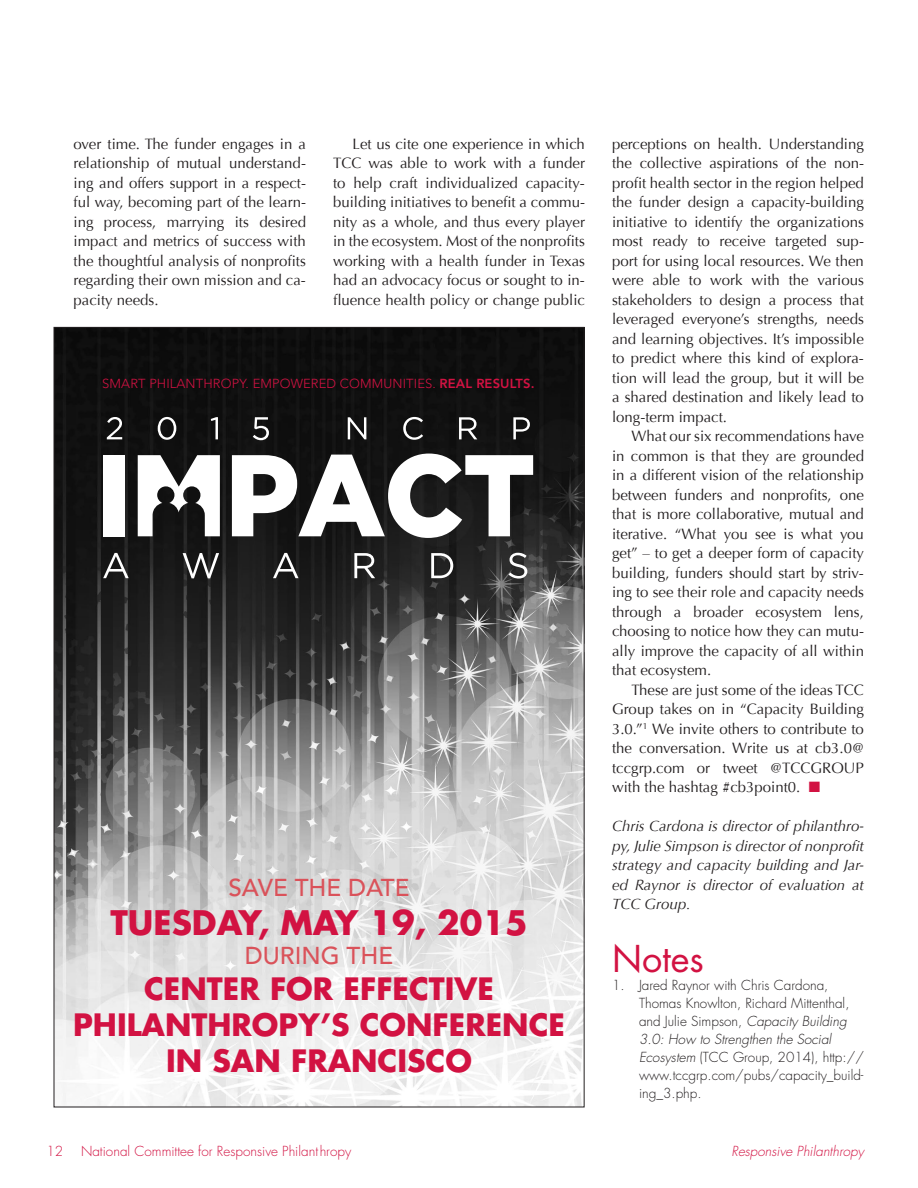
<style>
.page{position:relative;width:918px;height:1188px;background:#fff}
.page>*{position:absolute;margin:0;border:0;box-sizing:border-box;transform-origin:0 0}
.t1{font:36px "Futura";color:#d21242}
.t2{font:700 32.85px "Futura";color:#d21242}
.t3{font:700 30px/36px "Futura";color:#d21242;text-align:center}
.t4{font:500 24.3px "Avenir";color:#da525a}
.t5{font:15px/19.5px "Optima";color:#231f20;text-align:justify}
.t6{font:italic 15px/19.5px "Optima";color:#231f20;text-align:justify}
.t7{font:300 13.5px/18px "Futura";color:#231f20}
.t8{font:300 13.5px "Futura";color:#d21242}
.t9{font:italic 300 13.5px "Futura";color:#d21242}
.t10{font:300 13.05px "Avenir";letter-spacing:.01em;color:#d21242}
.s1{color:#d21242}
.s2{font-style:italic}
.s3{font-weight:800}
</style>
<div class="page">
<img style="left:56px;top:329px;width:527px;height:776px">
<svg style="left:107px;top:417px;width:15px;height:22px"></svg>
<svg style="left:158px;top:417px;width:18px;height:23px"></svg>
<svg style="left:211px;top:417px;width:7px;height:22px"></svg>
<svg style="left:348px;top:417px;width:18px;height:22px"></svg>
<svg style="left:403px;top:417px;width:20px;height:23px"></svg>
<svg style="left:459px;top:417px;width:18px;height:22px"></svg>
<svg style="left:513px;top:417px;width:17px;height:22px"></svg>
<div style="left:104px;top:455px;width:21px;height:81px;background:#fff"></div>
<svg style="left:232px;top:454px;width:301px;height:84px"></svg>
<svg style="left:103px;top:553px;width:26px;height:25px"></svg>
<svg style="left:183px;top:553px;width:36px;height:25px"></svg>
<svg style="left:273px;top:553px;width:26px;height:25px"></svg>
<svg style="left:354px;top:553px;width:21px;height:25px"></svg>
<svg style="left:431px;top:553px;width:22px;height:25px"></svg>
<svg style="left:509px;top:553px;width:18px;height:26px"></svg>
<svg style="left:138px;top:455px;width:82px;height:81px"></svg>
<svg style="left:253px;top:417px;width:16px;height:23px"></svg>
<p class="t5" style="left:74px;top:134px;width:234px">over time. The funder engages in a relationship of mutual understand&shy;ing and offers support in a respect&shy;ful way, becoming part of the learn&shy;ing process, marrying its desired impact and metrics of success with the thoughtful analysis of nonprofits regarding their own mission and ca&shy;pacity needs.</p>
<p class="t5" style="left:333px;top:134px;width:254px;text-indent:19px">Let us cite one experience in which TCC was able to work with a funder to help craft individualized capacity&shy;building initiatives to benefit a commu&shy;nity as a whole, and thus every player in the ecosystem. Most of the nonprofits working with a health funder in Texas had an advocacy focus or sought to in&shy;fluence health policy or change public</p>
<p class="t5" style="left:612px;top:134px;width:254px">perceptions on health. Understanding the collective aspirations of the non&shy;profit health sector in the region helped the funder design a capacity-building initiative to identify the organizations most ready to receive targeted sup&shy;port for using local resources. We then were able to work with the various stakeholders to design a process that leveraged everyone’s strengths, needs and learning objectives. It’s impossible to predict where this kind of explora&shy;tion will lead the group, but it will be a shared destination and likely lead to long-term impact.</p>
<p class="t5" style="left:612px;top:427px;width:254px;text-indent:20px">What our six recommendations have in common is that they are grounded in a different vision of the relationship between funders and nonprofits, one that is more collaborative, mutual and iterative. “What you see is what you get” – to get a deeper form of capacity building, funders should start by striv&shy;ing to see their role and capacity needs through a broader ecosystem lens, choosing to notice how they can mutu&shy;ally improve the capacity of all within that ecosystem.</p>
<p class="t5" style="left:612px;top:680px;width:254px;text-indent:20px">These are just some of the ideas TCC Group takes on in “Capacity Building 3.0.”<sup>1</sup> We invite others to contribute to the conversation. Write us at cb3.0@ tccgrp.com or tweet @TCCGROUP with the hashtag #cb3point0. <span class="s1">■</span></p>
<p class="t6" style="left:612px;top:817px;width:253px">Chris Cardona is director of philanthro&shy;py, Julie Simpson is director of nonprofit strategy and capacity building and Jar&shy;ed Raynor is director of evaluation at TCC Group.</p>
<h1 class="t1" style="left:612px;top:936px;width:93px">Notes</h1>
<p class="t7" style="left:639px;top:976px;width:227px;text-indent:-27px">1. Jared Raynor with Chris Cardona, Thomas Knowlton, Richard Mittenthal, and Julie Simpson, <span class="s2">Capacity Building 3.0: How to Strengthen the Social Ecosystem</span> (TCC Group, 2014), http:// www.tccgrp.com/pubs/capacity_build&shy;ing_3.php.</p>
<p class="t10" style="left:102px;top:376px;width:434px">SMART PHILANTHROPY. EMPOWERED COMMUNITIES. <span class="s3">REAL RESULTS.</span></p>
<h3 class="t4" style="left:228px;top:873px;width:183px">SAVE THE DATE</h3>
<h2 class="t2" style="left:110px;top:901px;width:419px">TUESDAY, MAY 19, 2015</h2>
<h3 class="t4" style="left:245px;top:942px;width:150px">DURING THE</h3>
<h3 class="t3" style="left:73px;top:971px;width:493px">CENTER FOR EFFECTIVE<br>PHILANTHROPY’S CONFERENCE<br>IN SAN FRANCISCO</h3>
<p class="t8" style="left:46px;top:1143px;width:18px">12</p>
<p class="t8" style="left:81px;top:1143px;width:272px">National Committee for Responsive Philanthropy</p>
<p class="t9" style="left:731px;top:1143px;width:134px">Responsive Philanthropy</p>
</div>
